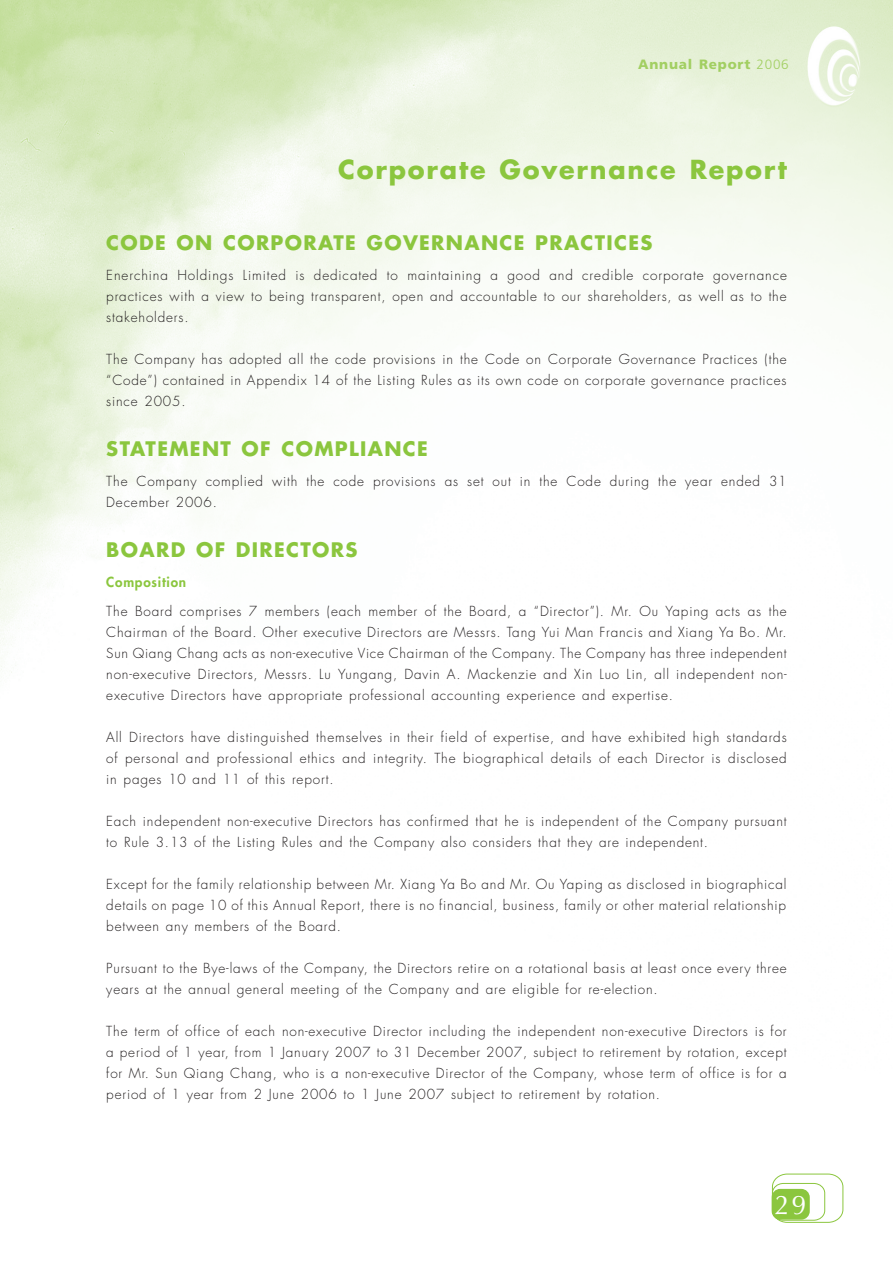
<style>
.page{position:relative;width:893px;height:1263px;background:#fff}
.page>*{position:absolute;margin:0;border:0;box-sizing:border-box;transform-origin:0 0}
.t1{font:27px "Optima LT Std";color:#fff}
.t2{font:700 25.5px "Futura Std";letter-spacing:.07em;color:#8bc63e}
.t3{font:700 19.5px "Futura Std";letter-spacing:.07em;color:#8bc63e}
.t4{font:300 13.5px/21px "Futura Std";letter-spacing:.06em;color:#231f20;text-align:justify}
.t5{font:900 13.5px "Frutiger LT Std";letter-spacing:.06em;color:#a2cf62}
.t6{font:800 13.5px "Futura Std";letter-spacing:.06em;color:#8bc63e}
.s1{font-weight:300}
</style>
<div class="page">
<img style="left:0;top:0;width:893px;height:1213px">
<svg style="left:772px;top:1173px;width:72px;height:50px"></svg>
<p class="t5" style="left:638px;top:56px;width:152px">Annual Report <span class="s1">2006</span></p>
<h2 class="t2" style="left:338px;top:152px;width:450px">Corporate Governance Report</h2>
<h3 class="t3" style="left:106px;top:230px;width:548px">CODE ON CORPORATE GOVERNANCE PRACTICES</h3>
<p class="t4" style="left:106px;top:265px;width:682px">Enerchina Holdings Limited is dedicated to maintaining a good and credible corporate governance practices with a view to being transparent, open and accountable to our shareholders, as well as to the stakeholders.</p>
<p class="t4" style="left:106px;top:349px;width:682px">The Company has adopted all the code provisions in the Code on Corporate Governance Practices (the “Code”) contained in Appendix 14 of the Listing Rules as its own code on corporate governance practices since 2005.</p>
<h3 class="t3" style="left:106px;top:436px;width:323px">STATEMENT OF COMPLIANCE</h3>
<p class="t4" style="left:106px;top:471px;width:682px">The Company complied with the code provisions as set out in the Code during the year ended 31<br>December 2006.</p>
<h3 class="t3" style="left:106px;top:537px;width:253px">BOARD OF DIRECTORS</h3>
<p class="t6" style="left:106px;top:573px;width:81px">Composition</p>
<p class="t4" style="left:106px;top:601px;width:682px">The Board comprises 7 members (each member of the Board, a “Director”). Mr. Ou Yaping acts as the Chairman of the Board. Other executive Directors are Messrs. Tang Yui Man Francis and Xiang Ya Bo. Mr.<br>Sun Qiang Chang acts as non-executive Vice Chairman of the Company. The Company has three independent non-executive Directors, Messrs. Lu Yungang, Davin A. Mackenzie and Xin Luo Lin, all independent non&shy;executive Directors have appropriate professional accounting experience and expertise.</p>
<p class="t4" style="left:106px;top:727px;width:682px">All Directors have distinguished themselves in their field of expertise, and have exhibited high standards of personal and professional ethics and integrity. The biographical details of each Director is disclosed in pages 10 and 11 of this report.</p>
<p class="t4" style="left:106px;top:811px;width:682px">Each independent non-executive Directors has confirmed that he is independent of the Company pursuant to Rule 3.13 of the Listing Rules and the Company also considers that they are independent.</p>
<p class="t4" style="left:106px;top:874px;width:682px">Except for the family relationship between Mr. Xiang Ya Bo and Mr. Ou Yaping as disclosed in biographical details on page 10 of this Annual Report, there is no financial, business, family or other material relationship between any members of the Board.</p>
<p class="t4" style="left:106px;top:958px;width:682px">Pursuant to the Bye-laws of the Company, the Directors retire on a rotational basis at least once every three years at the annual general meeting of the Company and are eligible for re-election.</p>
<p class="t4" style="left:106px;top:1021px;width:682px">The term of office of each non-executive Director including the independent non-executive Directors is for a period of 1 year, from 1 January 2007 to 31 December 2007, subject to retirement by rotation, except for Mr. Sun Qiang Chang, who is a non-executive Director of the Company, whose term of office is for a period of 1 year from 2 June 2006 to 1 June 2007 subject to retirement by rotation.</p>
<h1 class="t1" style="left:775px;top:1189px;width:33px">29</h1>
</div>
